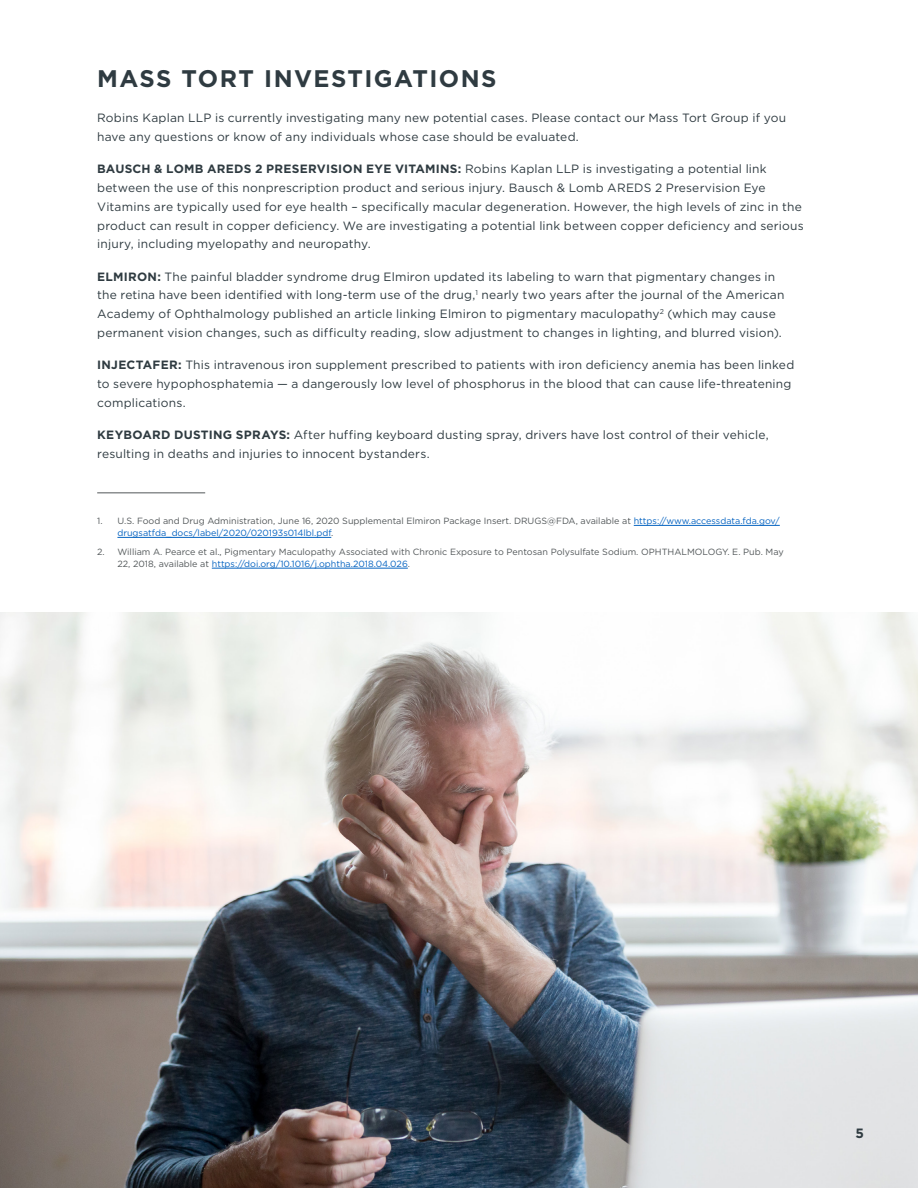
<style>
.page{position:relative;width:918px;height:1188px;background:#fff}
.page>*{position:absolute;margin:0;border:0;box-sizing:border-box;transform-origin:0 0}
.Justice_Report_Heade{font:700 24px "Gotham";letter-spacing:.06em;color:#2f3b41}
.t1{font:700 13.5px "Gotham";color:#2f3b41}
.Justice_Report_Heade-2{font:12px/18.8px "Gotham";letter-spacing:.015em;color:#2f3b41}
.t2{font:9px/12px "Gotham";color:#525759}
.s1{font-weight:700}
.s2{color:#0563c1}
</style>
<div class="page">
<img style="left:0;top:612px;width:918px;height:576px">
<hr style="left:97px;top:492px;width:108px;height:1px;background:#525759">
<hr style="left:634px;top:525px;width:146px;height:1px;background:#0563c1">
<hr style="left:117px;top:537px;width:214px;height:1px;background:#0563c1">
<hr style="left:212px;top:568px;width:196px;height:1px;background:#0563c1">
<p class="Justice_Report_Heade" style="left:97px;top:63px;width:401px">MASS TORT INVESTIGATIONS</p>
<p class="Justice_Report_Heade-2" style="left:97px;top:109px;width:690px">Robins Kaplan LLP is currently investigating many new potential cases. Please contact our Mass Tort Group if you have any questions or know of any individuals whose case should be evaluated.</p>
<p class="Justice_Report_Heade-2" style="left:97px;top:160px;width:708px"><span class="s1">BAUSCH &amp; LOMB AREDS 2 PRESERVISION EYE VITAMINS:</span> Robins Kaplan LLP is investigating a potential link between the use of this nonprescription product and serious injury. Bausch &amp; Lomb AREDS 2 Preservision Eye Vitamins are typically used for eye health – specifically macular degeneration. However, the high levels of zinc in the product can result in copper deficiency. We are investigating a potential link between copper deficiency and serious injury, including myelopathy and neuropathy.</p>
<p class="Justice_Report_Heade-2" style="left:97px;top:267px;width:689px"><span class="s1">ELMIRON:</span> The painful bladder syndrome drug Elmiron updated its labeling to warn that pigmentary changes in the retina have been identified with long-term use of the drug,<sup>1</sup> nearly two years after the journal of the American Academy of Ophthalmology published an article linking Elmiron to pigmentary maculopathy<sup>2</sup> (which may cause permanent vision changes, such as difficulty reading, slow adjustment to changes in lighting, and blurred vision).</p>
<p class="Justice_Report_Heade-2" style="left:97px;top:355px;width:699px"><span class="s1">INJECTAFER:</span> This intravenous iron supplement prescribed to patients with iron deficiency anemia has been linked to severe hypophosphatemia — a dangerously low level of phosphorus in the blood that can cause life-threatening complications.</p>
<p class="Justice_Report_Heade-2" style="left:97px;top:425px;width:673px"><span class="s1">KEYBOARD DUSTING SPRAYS:</span> After huffing keyboard dusting spray, drivers have lost control of their vehicle, resulting in deaths and injuries to innocent bystanders.</p>
<p class="t2" style="left:117px;top:515px;width:664px;text-indent:-20px">1. U.S. Food and Drug Administration, June 16, 2020 Supplemental Elmiron Package Insert. DRUGS@FDA, available at <span class="s2">https://www.accessdata.fda.gov/ drugsatfda_docs/label/2020/020193s014lbl.pdf</span>.</p>
<p class="t2" style="left:117px;top:546px;width:668px;text-indent:-20px">2. William A. Pearce et al., Pigmentary Maculopathy Associated with Chronic Exposure to Pentosan Polysulfate Sodium. OPHTHALMOLOGY. E. Pub. May<br>22, 2018, available at <span class="s2">https://doi.org/10.1016/j.ophtha.2018.04.026</span>.</p>
<p class="t1" style="left:856px;top:1124px;width:10px">5</p>
</div>
